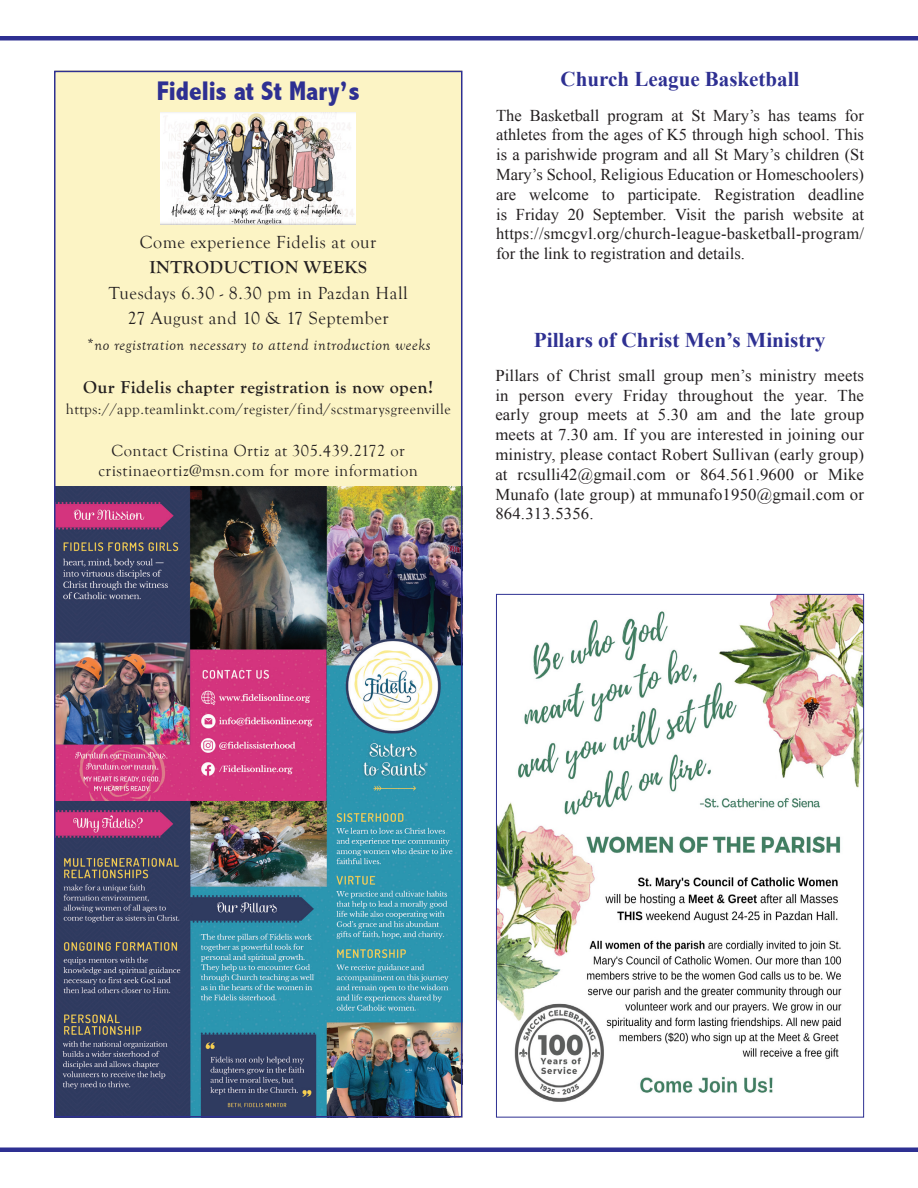
<style>
.page{position:relative;width:918px;height:1188px;background:#fff}
.page>*{position:absolute;margin:0;border:0;box-sizing:border-box;transform-origin:0 0}
.Paragraph_Style_1{font:800 condensed 27px "Abadi";color:#2e3092}
.Paragraph_Style_1-2{font:700 21px "Times New Roman";color:#2e3092}
.t1{font:18px "Goudy Old Style T";letter-spacing:.03em;color:#231f20}
.t2{font:700 18px "Goudy Old Style T";letter-spacing:.03em;color:#231f20}
.Paragraph_Style_1-3{font:16.5px/19.8px "Times New Roman";letter-spacing:.01em;color:#231f20;text-align:justify}
.t3{font:16.5px/19.8px "Goudy Old Style T";letter-spacing:.03em;color:#231f20;text-align:center}
.t4{font:italic 16.5px "Goudy Old Style T";letter-spacing:.03em;color:#231f20}
.t5{font:15px "Goudy Old Style T";letter-spacing:.03em;color:#231f20}
</style>
<div class="page">
<div style="left:0;top:36px;width:918px;height:5px;background:#2e3092"></div>
<div style="left:0;top:1147px;width:918px;height:5px;background:#2e3092"></div>
<div style="left:55px;top:71px;width:406px;height:418px;background:#fcf4c5"></div>
<img style="left:57px;top:486px;width:402px;height:629px">
<div style="left:54px;top:71px;width:408px;height:1047px;border:2px solid #2e3092"></div>
<img style="left:161px;top:112px;width:194px;height:112px">
<img style="left:498px;top:596px;width:364px;height:506px">
<p class="Paragraph_Style_1" style="left:157px;top:75px;width:204px">Fidelis at St Mary’s</p>
<p class="t1" style="left:140px;top:232px;width:238px">Come experience Fidelis at our</p>
<p class="t2" style="left:149px;top:257px;width:219px">INTRODUCTION WEEKS</p>
<p class="t1" style="left:109px;top:283px;width:300px">Tuesdays 6.30 - 8.30 pm in Pazdan Hall</p>
<p class="t1" style="left:128px;top:308px;width:263px">27 August and 10 &amp; 17 September</p>
<p class="t4" style="left:86px;top:335px;width:346px">*no registration necessary to attend introduction weeks</p>
<p class="t2" style="left:83px;top:377px;width:352px">Our Fidelis chapter registration is now open!</p>
<p class="t5" style="left:66px;top:401px;width:386px">https://app.teamlinkt.com/register/find/scstmarysgreenville</p>
<p class="t3" style="left:98px;top:441px;width:321px">Contact Cristina Ortiz at 305.439.2172 or cristinaeortiz@msn.com for more information</p>
<p class="Paragraph_Style_1-2" style="left:561px;top:65px;width:240px">Church League Basketball</p>
<p class="Paragraph_Style_1-3" style="left:496px;top:105px;width:369px">The Basketball program at St Mary’s has teams for athletes from the ages of K5 through high school. This is a parishwide program and all St Mary’s children (St Mary’s School, Religious Education or Homeschoolers) are welcome to participate. Registration deadline is Friday 20 September. Visit the parish website at https://smcgvl.org/church-league-basketball-program/ for the link to registration and details.</p>
<p class="Paragraph_Style_1-2" style="left:534px;top:325px;width:293px">Pillars of Christ Men’s Ministry</p>
<p class="Paragraph_Style_1-3" style="left:495px;top:365px;width:370px">Pillars of Christ small group men’s ministry meets in person every Friday throughout the year. The early group meets at 5.30 am and the late group meets at 7.30 am. If you are interested in joining our ministry, please contact Robert Sullivan (early group) at rcsulli42@gmail.com or 864.561.9600 or Mike Munafo (late group) at mmunafo1950@gmail.com or 864.313.5356.</p>
</div>
